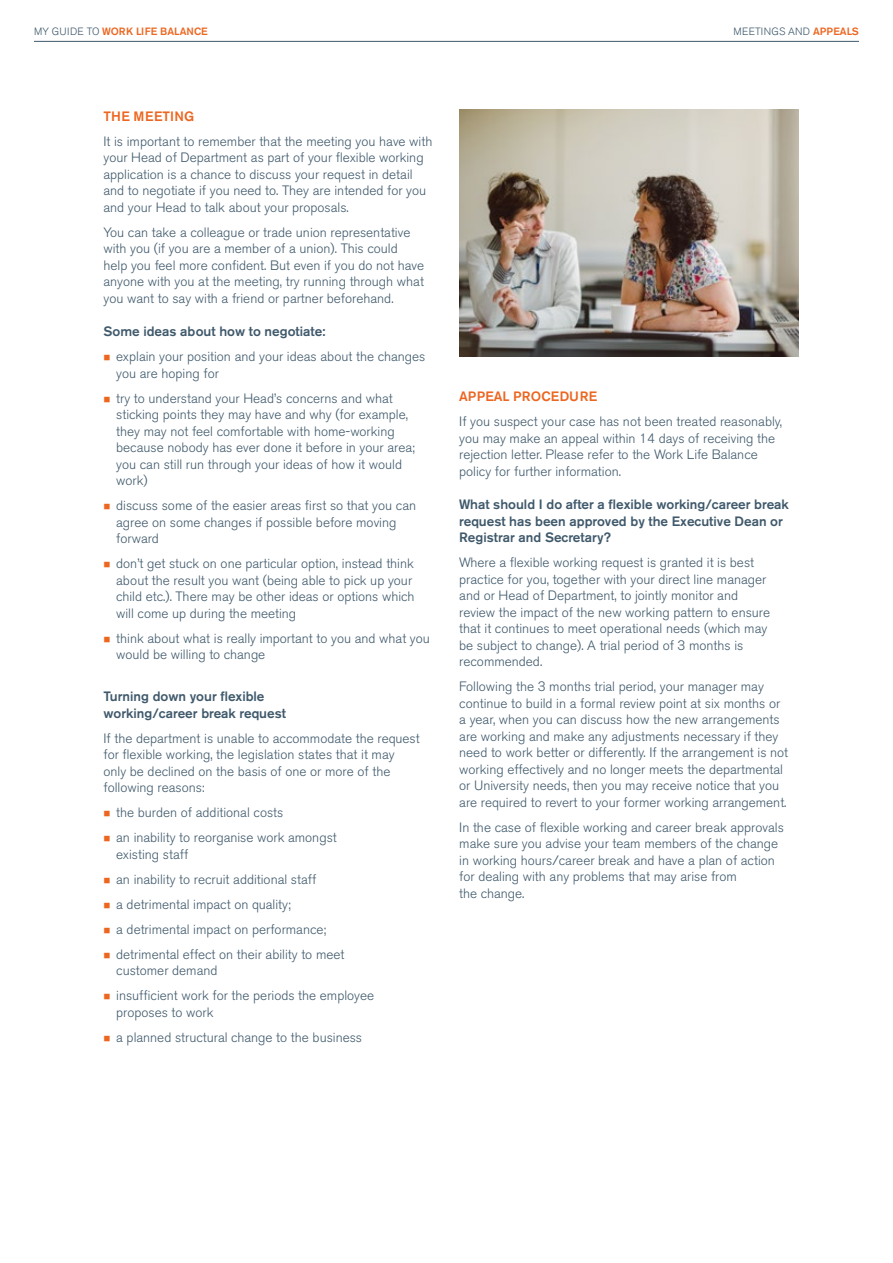
<style>
.page{position:relative;width:893px;height:1263px;background:#fff}
.page>*{position:absolute;margin:0;border:0;box-sizing:border-box;transform-origin:0 0}
.t1{font:300 13.5px/16.5px "Akzidenz Grotesk BE";color:#3f596b}
.t2{font:500 13.5px/16.5px "Akzidenz Grotesk BE";color:#3f596b}
.t3{font:500 13.5px "Akzidenz Grotesk BE";letter-spacing:.02em;color:#ec6620}
.t4{font:500 10.5px "Akzidenz Grotesk BE";color:#ec6620}
.t5{font:300 10.5px "Akzidenz Grotesk BE";letter-spacing:.02em;color:#3f596b}
.s1{font-weight:300;color:#3f596b}
.s2{font-weight:500;color:#ec6620}
.s3{color:#ec6620}
</style>
<div class="page">
<hr style="left:34px;top:41px;width:825px;height:1px;background:#3f596b">
<img style="left:459px;top:109px;width:339px;height:247px">
<p class="t4" style="left:34px;top:25px;width:175px"><span class="s1">MY GUIDE TO</span> WORK LIFE BALANCE</p>
<p class="t5" style="left:733px;top:25px;width:127px">MEETINGS AND <span class="s2">APPEALS</span></p>
<p class="t3" style="left:103px;top:108px;width:92px">THE MEETING</p>
<p class="t1" style="left:103px;top:133px;width:330px">It is important to remember that the meeting you have with your Head of Department as part of your flexible working application is a chance to discuss your request in detail and to negotiate if you need to. They are intended for you and your Head to talk about your proposals.</p>
<p class="t1" style="left:103px;top:224px;width:322px">You can take a colleague or trade union representative with you (if you are a member of a union). This could help you feel more confident. But even if you do not have anyone with you at the meeting, try running through what you want to say with a friend or partner beforehand.</p>
<p class="t2" style="left:103px;top:323px;width:224px">Some ideas about how to negotiate:</p>
<p class="t1" style="left:116px;top:348px;width:311px;text-indent:-13px"><span class="s3">■</span> explain your position and your ideas about the changes you are hoping for</p>
<p class="t1" style="left:116px;top:390px;width:300px;text-indent:-13px"><span class="s3">■</span> try to understand your Head’s concerns and what sticking points they may have and why (for example, they may not feel comfortable with home-working because nobody has ever done it before in your area; you can still run through your ideas of how it would work)</p>
<p class="t1" style="left:116px;top:497px;width:301px;text-indent:-13px"><span class="s3">■</span> discuss some of the easier areas first so that you can agree on some changes if possible before moving forward</p>
<p class="t1" style="left:116px;top:555px;width:300px;text-indent:-13px"><span class="s3">■</span> don’t get stuck on one particular option, instead think about the result you want (being able to pick up your child etc.). There may be other ideas or options which will come up during the meeting</p>
<p class="t1" style="left:116px;top:630px;width:315px;text-indent:-13px"><span class="s3">■</span> think about what is really important to you and what you would be willing to change</p>
<p class="t2" style="left:103px;top:688px;width:184px">Turning down your flexible working/career break request</p>
<p class="t1" style="left:103px;top:730px;width:318px">If the department is unable to accommodate the request for flexible working, the legislation states that it may only be declined on the basis of one or more of the following reasons:</p>
<p class="t1" style="left:103px;top:804px;width:181px"><span class="s3">■</span> the burden of additional costs</p>
<p class="t1" style="left:116px;top:829px;width:222px;text-indent:-13px"><span class="s3">■</span> an inability to reorganise work amongst existing staff</p>
<p class="t1" style="left:103px;top:871px;width:214px"><span class="s3">■</span> an inability to recruit additional staff</p>
<p class="t1" style="left:103px;top:896px;width:189px"><span class="s3">■</span> a detrimental impact on quality;</p>
<p class="t1" style="left:103px;top:921px;width:224px"><span class="s3">■</span> a detrimental impact on performance;</p>
<p class="t1" style="left:116px;top:946px;width:230px;text-indent:-13px"><span class="s3">■</span> detrimental effect on their ability to meet customer demand</p>
<p class="t1" style="left:116px;top:987px;width:259px;text-indent:-13px"><span class="s3">■</span> insufficient work for the periods the employee proposes to work</p>
<p class="t1" style="left:103px;top:1029px;width:260px"><span class="s3">■</span> a planned structural change to the business</p>
<p class="t3" style="left:459px;top:388px;width:140px">APPEAL PROCEDURE</p>
<p class="t1" style="left:459px;top:413px;width:324px">If you suspect your case has not been treated reasonably, you may make an appeal within 14 days of receiving the rejection letter. Please refer to the Work Life Balance policy for further information.</p>
<p class="t2" style="left:459px;top:496px;width:331px">What should I do after a flexible working/career break request has been approved by the Executive Dean or<br>Registrar and Secretary?</p>
<p class="t1" style="left:459px;top:554px;width:312px">Where a flexible working request is granted it is best practice for you, together with your direct line manager and or Head of Department, to jointly monitor and review the impact of the new working pattern to ensure that it continues to meet operational needs (which may be subject to change). A trial period of 3 months is recommended.</p>
<p class="t1" style="left:459px;top:678px;width:330px">Following the 3 months trial period, your manager may continue to build in a formal review point at six months or a year, when you can discuss how the new arrangements are working and make any adjustments necessary if they need to work better or differently. If the arrangement is not working effectively and no longer meets the departmental or University needs, then you may receive notice that you are required to revert to your former working arrangement.</p>
<p class="t1" style="left:459px;top:819px;width:326px">In the case of flexible working and career break approvals make sure you advise your team members of the change in working hours/career break and have a plan of action for dealing with any problems that may arise from<br>the change.</p>
</div>
